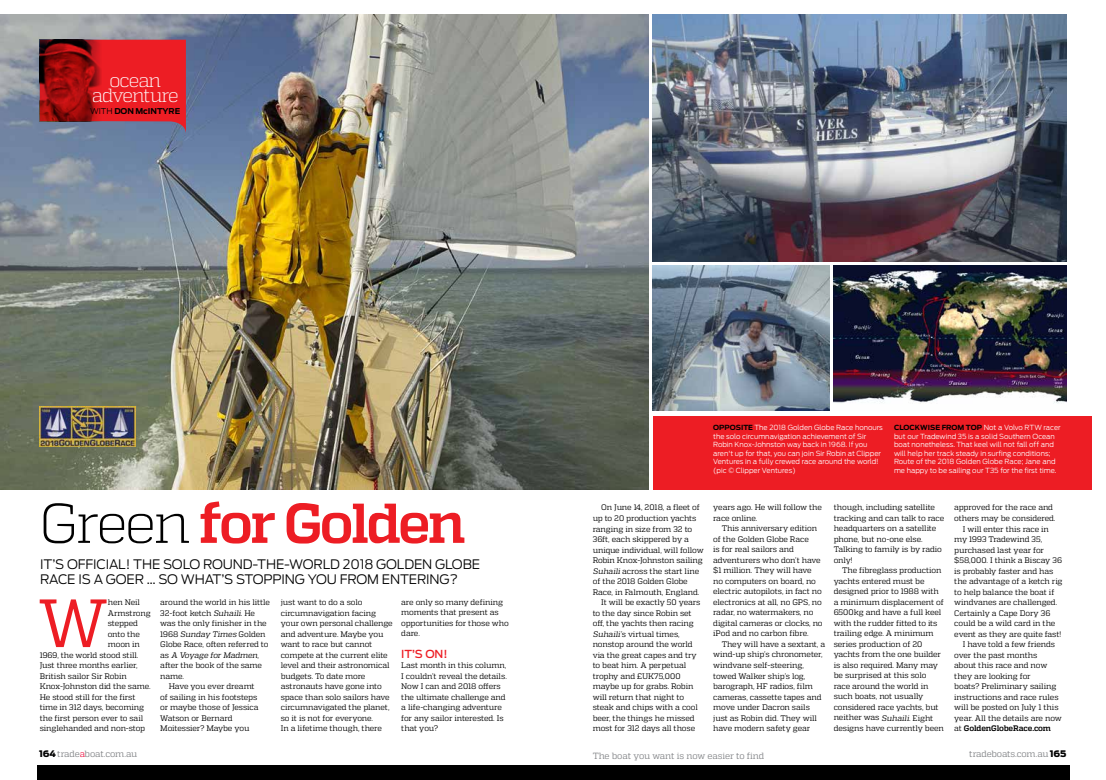
<style>
.page{position:relative;width:1106px;height:780px;background:#fff}
.page>*{position:absolute;margin:0;border:0;box-sizing:border-box;transform-origin:0 0}
.t1{font:68px "Quadon";color:#ed1d24}
.t2{font:700 56px "Quadon";letter-spacing:-.05em;color:#ed1d24}
.t3{font:300 19px/15px "Quadon";letter-spacing:-.055em;color:#fff;text-align:center}
.t4{font:300 13px/15px "Antenna";letter-spacing:-.01em;color:#000}
.t5{font:500 11px "Antenna";color:#ed1d24}
.t6{font:9px "Quadon";letter-spacing:-.015em;color:#808285}
.t7{font:8px/10.5px "Quadon";letter-spacing:-.015em;color:#000}
.t8{font:italic 8px "Quadon";color:#000}
.t9{font:700 8px "Quadon";letter-spacing:-.015em;color:#000}
.t10{font:700 8px "Antenna";letter-spacing:-.01em;color:#000}
.t11{font:300 7px/8.5px "Antenna";color:#fff}
.t12{font:700 7px "Antenna";color:#000}
.s1{font-weight:300}
.s2{font-weight:300;color:#000}
.s3{font-style:italic}
.s4{font-style:normal}
.s5{font-weight:700;color:#000}
.s6{font-weight:400}
.s7{font-family:"Antenna";font-weight:900;color:#000}
.s8{color:#ed1846}
</style>
<div class="page">
<div style="left:653px;top:416px;width:438px;height:73px;background:#ed1d24"></div>
<img style="left:0;top:14px;width:648px;height:475px">
<img style="left:833px;top:265px;width:233px;height:139px">
<img style="left:653px;top:14px;width:413px;height:247px">
<img style="left:653px;top:265px;width:176px;height:145px">
<img style="left:40px;top:406px;width:95px;height:40px">
<div style="left:37px;top:765px;width:1032px;height:15px;background:#000"></div>
<svg style="left:40px;top:40px;width:146px;height:95px;background:#cd3440"></svg>
<img style="left:40px;top:40px;width:69px;height:81px">
<h3 class="t3" style="left:92px;top:73px;width:88px">ocean adventure</h3>
<p class="t10" style="left:90px;top:106px;width:92px"><span class="s1">with</span> DON MCINTYRE</p>
<h2 class="t2" style="left:39px;top:491px;width:428px"><span class="s2">Green</span> for Golden</h2>
<h3 class="t4" style="left:40px;top:556px;width:441px">It’s official! The solo round-the-world 2018 Golden Globe<br>Race is a goer … so what’s stoppi ng you from enteri ng?</h3>
<h1 class="t1" style="left:38px;top:584px;width:71px">W</h1>
<p class="t7" style="left:108px;top:597px;width:34px">hen Neil</p>
<p class="t7" style="left:108px;top:607px;width:44px">Armstrong</p>
<p class="t7" style="left:108px;top:618px;width:32px">stepped</p>
<p class="t7" style="left:108px;top:628px;width:34px">onto the</p>
<p class="t7" style="left:108px;top:639px;width:34px">moon in</p>
<p class="t7" style="left:40px;top:649px;width:100px">1969, the world stood still.</p>
<p class="t7" style="left:40px;top:660px;width:99px">Just three months earlier,</p>
<p class="t7" style="left:40px;top:670px;width:88px">British sailor Sir Robin</p>
<p class="t7" style="left:40px;top:681px;width:112px">Knox-Johnston did the same.</p>
<p class="t7" style="left:40px;top:691px;width:97px">He stood still for the first</p>
<p class="t7" style="left:40px;top:702px;width:106px">time in 312 days, becoming</p>
<p class="t7" style="left:40px;top:712px;width:105px">the first person ever to sail</p>
<p class="t7" style="left:40px;top:723px;width:107px">singlehanded and non-stop</p>
<p class="t7" style="left:160px;top:597px;width:111px">around the world in his little</p>
<p class="t7" style="left:160px;top:607px;width:96px">32-foot ketch <span class="s3">Suhaili</span>. He</p>
<p class="t7" style="left:160px;top:618px;width:108px">was the only finisher in the</p>
<p class="t8" style="left:160px;top:629px;width:107px"><span class="s4">1 9 6 8</span> Sunday Times <span class="s4">G o l d e n</span></p>
<p class="t7" style="left:160px;top:639px;width:110px">Globe Race, often referred to</p>
<p class="t8" style="left:160px;top:650px;width:100px"><span class="s4">a s</span> A Voyage for Madmen<span class="s4">,</span></p>
<p class="t7" style="left:160px;top:660px;width:103px">after the book of the same</p>
<p class="t7" style="left:160px;top:670px;width:25px">name.</p>
<p class="t7" style="left:169px;top:681px;width:87px">Have you ever dreamt</p>
<p class="t7" style="left:160px;top:691px;width:99px">of sailing in his footsteps</p>
<p class="t7" style="left:160px;top:702px;width:100px">or maybe those of Jessica</p>
<p class="t7" style="left:160px;top:712px;width:74px">Watson or Bernard</p>
<p class="t7" style="left:160px;top:723px;width:91px">Moitessier? Maybe you</p>
<p class="t7" style="left:281px;top:597px;width:113px">just want to do a solo circumnavigation facing your own personal challenge and adventure. Maybe you want to race but cannot compete at the current elite level and their astronomical budgets. To date more astronauts have gone into space than solo sailors have circumnavigated the planet, so it is not for everyone.<br>In a lifetime though, there</p>
<p class="t7" style="left:401px;top:597px;width:109px">are only so many defining moments that present as opportunities for those who dare.</p>
<h3 class="t5" style="left:401px;top:647px;width:48px">IT’S ON!</h3>
<p class="t7" style="left:401px;top:660px;width:107px">Last month in this column,<br>I couldn’t reveal the details.<br>Now I can and 2018 offers the ultimate challenge and a life-changing adventure for any sailor interested. Is that you?</p>
<p class="t11" style="left:713px;top:423px;width:171px"><span class="s5">OPPOSITE</span> The 2018 Golden Globe Race honours the solo circumnavigation achievement of Sir Robin Knox-Johnston way back in 1968. If you aren't up for that, you can join Sir Robin at Clipper Ventures in a fully crewed race around the world! (pic © Clipper Ventures)</p>
<p class="t12" style="left:894px;top:423px;width:39px">CLOCKWISE</p>
<p class="t12" style="left:941px;top:423px;width:31px">FROM TOP</p>
<p class="t11" style="left:983px;top:423px;width:48px">N ot a Volvo RTW</p>
<p class="t11" style="left:894px;top:423px;width:168px;text-indent:149px">racer but our Tradewind 35 is a solid Southern Ocean boat nonetheless. That keel will not fall off and will help her track steady in surfing conditions; Route of the 2018 Golden Globe Race; Jane and me happy to be sailing our T35 for the first time.</p>
<p class="t7" style="left:601px;top:502px;width:100px">On June 14, 2018, a fleet of</p>
<p class="t7" style="left:592px;top:513px;width:105px">up to 20 production yachts</p>
<p class="t7" style="left:592px;top:523px;width:101px">ranging in size from 32 to</p>
<p class="t7" style="left:592px;top:534px;width:98px">36ft, each skippered by a</p>
<p class="t7" style="left:592px;top:544px;width:112px">unique individual, will follow</p>
<p class="t7" style="left:592px;top:555px;width:112px">Robin Knox-Johnston sailing</p>
<p class="t7" style="left:592px;top:565px;width:108px"><span class="s3">Suhaili</span> across the start line</p>
<p class="t7" style="left:592px;top:576px;width:97px">of the 2018 Golden Globe</p>
<p class="t7" style="left:592px;top:586px;width:108px">Race, in Falmouth, England.</p>
<p class="t7" style="left:601px;top:597px;width:101px">It will be exactly 50 years</p>
<p class="t7" style="left:592px;top:607px;width:101px">to the day since Robin set</p>
<p class="t7" style="left:592px;top:618px;width:103px">off, the yachts then racing</p>
<p class="t7" style="left:592px;top:628px;width:89px"><span class="s3">Suhaili’</span>s virtual times,</p>
<p class="t7" style="left:592px;top:639px;width:101px">nonstop around the world</p>
<p class="t7" style="left:592px;top:649px;width:106px">via the great capes and try</p>
<p class="t7" style="left:592px;top:660px;width:95px">to beat him. A perpetual</p>
<p class="t7" style="left:592px;top:670px;width:89px">trophy and £UK75,000</p>
<p class="t7" style="left:592px;top:681px;width:102px">maybe up for grabs. Robin</p>
<p class="t7" style="left:592px;top:691px;width:93px">will return that night to</p>
<p class="t7" style="left:592px;top:702px;width:107px">steak and chips with a cool</p>
<p class="t7" style="left:592px;top:712px;width:103px">beer, the things he missed</p>
<p class="t7" style="left:592px;top:723px;width:104px">most for 312 days all those</p>
<p class="t7" style="left:713px;top:502px;width:110px">years ago. He will follow the race online.</p>
<p class="t7" style="left:713px;top:523px;width:111px;text-indent:9px">This anniversary edition of the Golden Globe Race<br>is for real sailors and adventurers who don’t have $1 million. They will have no computers on board, no electric autopilots, in fact no electronics at all, no GPS, no radar, no watermakers, no digital cameras or clocks, no iPod and no carbon fibre.</p>
<p class="t7" style="left:713px;top:639px;width:113px;text-indent:9px">They will have a sextant, a wind-up ship’s chronometer, windvane self-steering, towed Walker ship’s log, barograph, HF radios, film cameras, cassette tapes and move under Dacron sails just as Robin did. They will have modern safety gear</p>
<p class="t7" style="left:833px;top:502px;width:112px">though, including satellite tracking and can talk to race headquarters on a satellite phone, but no-one else.<br>Talking to family is by radio only!</p>
<p class="t7" style="left:833px;top:565px;width:112px;text-indent:9px">The fibreglass production yachts entered must be designed prior to 1988 with a minimum displacement of<br>6500kg and have a full keel with the rudder fitted to its trailing edge. A minimum series production of 20 yachts from the one builder is also required. Many may be surprised at this solo race around the world in such boats, not usually considered race yachts, but neither was <span class="s3">Suhaili</span>. Eight designs have currently been</p>
<p class="t7" style="left:954px;top:502px;width:100px">approved for the race and</p>
<p class="t7" style="left:954px;top:513px;width:103px">others may be considered.</p>
<p class="t7" style="left:962px;top:523px;width:88px">I will enter this race in</p>
<p class="t7" style="left:954px;top:534px;width:89px">my 1993 Tradewind 35,</p>
<p class="t7" style="left:954px;top:544px;width:91px">purchased last year for</p>
<p class="t7" style="left:954px;top:555px;width:109px">$58,000. I think a Biscay 36</p>
<p class="t7" style="left:954px;top:565px;width:101px">is probably faster and has</p>
<p class="t7" style="left:954px;top:576px;width:110px">the advantage of a ketch rig</p>
<p class="t7" style="left:954px;top:586px;width:102px">to help balance the boat if</p>
<p class="t7" style="left:954px;top:597px;width:104px">windvanes are challenged.</p>
<p class="t7" style="left:954px;top:607px;width:98px">Certainly a Cape Dory 36</p>
<p class="t7" style="left:954px;top:618px;width:103px">could be a wild card in the</p>
<p class="t7" style="left:954px;top:628px;width:108px">event as they are quite fast!</p>
<p class="t7" style="left:962px;top:639px;width:94px">I have told a few friends</p>
<p class="t7" style="left:954px;top:649px;width:85px">over the past months</p>
<p class="t7" style="left:954px;top:660px;width:95px">about this race and now</p>
<p class="t7" style="left:954px;top:670px;width:78px">they are looking for</p>
<p class="t7" style="left:954px;top:681px;width:104px">boats? Preliminary sailing</p>
<p class="t7" style="left:954px;top:691px;width:106px">instructions and race rules</p>
<p class="t7" style="left:954px;top:702px;width:106px">will be posted on July 1 this</p>
<p class="t7" style="left:954px;top:712px;width:109px">year. All the details are now</p>
<p class="t9" style="left:954px;top:723px;width:98px"><span class="s6">at</span> GoldenGlobeRace.com</p>
<p class="t6" style="left:39px;top:749px;width:99px"><span class="s7">164</span>trade<span class="s8">a</span>boat.com.au</p>
<p class="t6" style="left:592px;top:751px;width:173px">The boat you want is now easier to find</p>
<p class="t6" style="left:969px;top:749px;width:98px">tradeboats.com.au <span class="s7">165</span></p>
</div>
